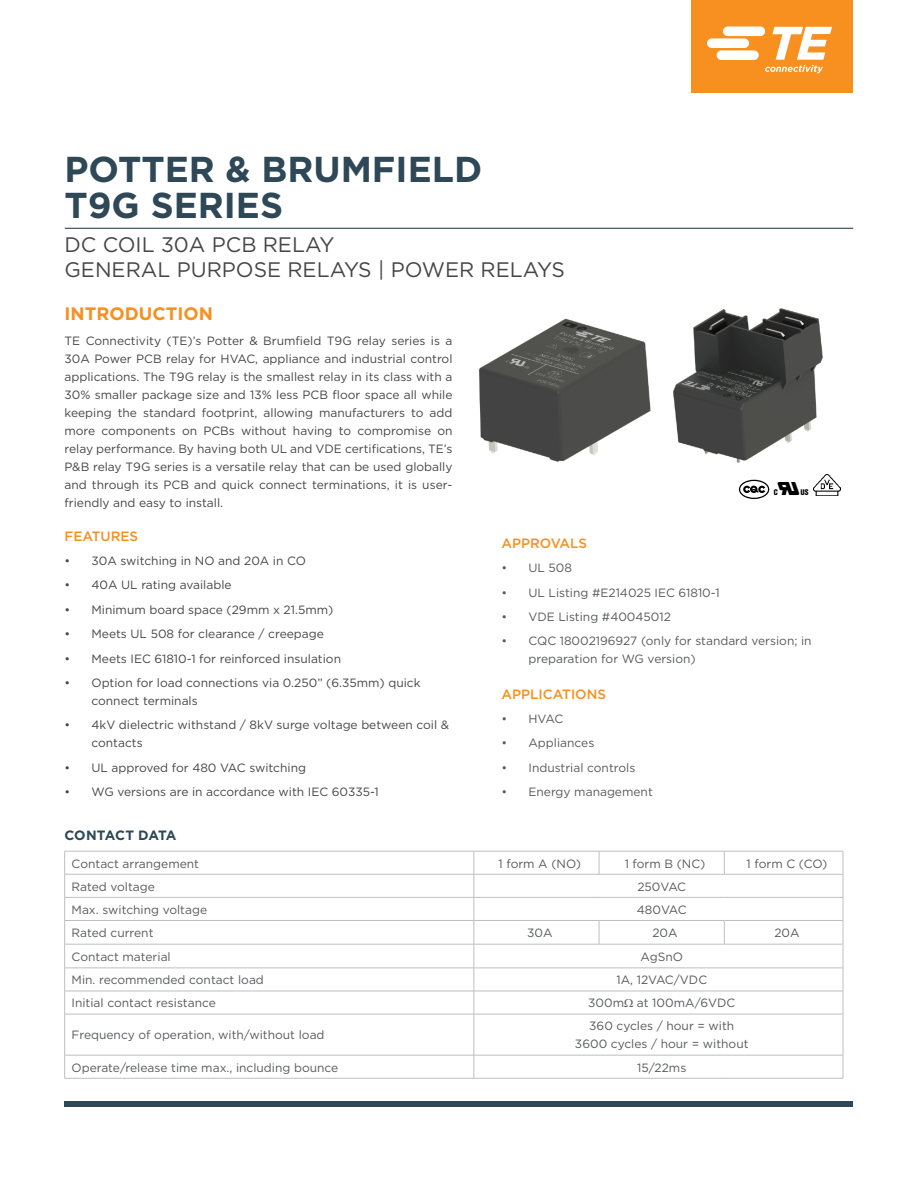
<style>
.page{position:relative;width:918px;height:1188px;background:#fff}
.page>*{position:absolute;margin:0;border:0;box-sizing:border-box;transform-origin:0 0}
.t1{font:700 36px/36px "Gotham";color:#2e4857}
.t2{font:21px/25.2px "Gotham";color:#464547}
.t3{font:700 18px "Gotham";color:#f7901e}
.t4{font:18px "Stnoa";color:#000}
.t5{font:500 13.5px "Gotham";color:#f7901e}
.t6{font:700 13.5px "Gotham";letter-spacing:-.025em;color:#2e4857}
.t7{font:12px/18px "Gotham";color:#464547}
.t8{font:12px/18px "Gotham";color:#58595b;text-align:center}
</style>
<div class="page">
<div style="left:65px;top:1101px;width:788px;height:6px;background:#2e4857"></div>
<div style="left:691px;top:0;width:162px;height:93px;background:#f7901e"></div>
<svg style="left:707px;top:27px;width:125px;height:46px"></svg>
<hr style="left:65px;top:228px;width:788px;height:1px;background:#2e4857">
<hr style="left:64px;top:851px;width:410px;height:1px;background:#c0bfbf">
<hr style="left:474px;top:851px;width:125px;height:1px;background:#c0bfbf">
<hr style="left:599px;top:851px;width:125px;height:1px;background:#c0bfbf">
<svg style="left:599px;top:851px;width:1px;height:23px"></svg>
<hr style="left:724px;top:851px;width:119px;height:1px;background:#c0bfbf">
<svg style="left:724px;top:851px;width:1px;height:23px"></svg>
<hr style="left:64px;top:874px;width:410px;height:1px;background:#c0bfbf">
<hr style="left:474px;top:874px;width:125px;height:1px;background:#c0bfbf">
<hr style="left:599px;top:874px;width:125px;height:1px;background:#c0bfbf">
<hr style="left:724px;top:874px;width:119px;height:1px;background:#c0bfbf">
<hr style="left:64px;top:897px;width:410px;height:1px;background:#c0bfbf">
<hr style="left:474px;top:897px;width:125px;height:1px;background:#c0bfbf">
<hr style="left:599px;top:897px;width:125px;height:1px;background:#c0bfbf">
<hr style="left:724px;top:897px;width:119px;height:1px;background:#c0bfbf">
<hr style="left:64px;top:920px;width:410px;height:1px;background:#c0bfbf">
<hr style="left:474px;top:920px;width:125px;height:1px;background:#c0bfbf">
<hr style="left:599px;top:920px;width:125px;height:1px;background:#c0bfbf">
<svg style="left:599px;top:921px;width:1px;height:23px"></svg>
<hr style="left:724px;top:920px;width:119px;height:1px;background:#c0bfbf">
<svg style="left:724px;top:921px;width:1px;height:23px"></svg>
<hr style="left:64px;top:944px;width:410px;height:1px;background:#c0bfbf">
<hr style="left:474px;top:944px;width:125px;height:1px;background:#c0bfbf">
<hr style="left:599px;top:944px;width:125px;height:1px;background:#c0bfbf">
<hr style="left:724px;top:944px;width:119px;height:1px;background:#c0bfbf">
<hr style="left:64px;top:968px;width:410px;height:1px;background:#c0bfbf">
<hr style="left:474px;top:968px;width:125px;height:1px;background:#c0bfbf">
<hr style="left:599px;top:968px;width:125px;height:1px;background:#c0bfbf">
<hr style="left:724px;top:968px;width:119px;height:1px;background:#c0bfbf">
<hr style="left:64px;top:991px;width:410px;height:1px;background:#c0bfbf">
<svg style="left:64px;top:851px;width:1px;height:163px"></svg>
<hr style="left:474px;top:991px;width:125px;height:1px;background:#c0bfbf">
<svg style="left:474px;top:851px;width:1px;height:163px"></svg>
<hr style="left:599px;top:991px;width:125px;height:1px;background:#c0bfbf">
<hr style="left:724px;top:991px;width:119px;height:1px;background:#c0bfbf">
<svg style="left:843px;top:851px;width:1px;height:163px"></svg>
<hr style="left:64px;top:1014px;width:410px;height:1px;background:#c0bfbf">
<hr style="left:64px;top:1014px;width:1px;height:41px;background:#c0bfbf">
<hr style="left:474px;top:1014px;width:125px;height:1px;background:#c0bfbf">
<hr style="left:474px;top:1014px;width:1px;height:41px;background:#c0bfbf">
<hr style="left:599px;top:1014px;width:125px;height:1px;background:#c0bfbf">
<hr style="left:724px;top:1014px;width:119px;height:1px;background:#c0bfbf">
<hr style="left:843px;top:1014px;width:1px;height:41px;background:#c0bfbf">
<hr style="left:64px;top:1055px;width:410px;height:1px;background:#c0bfbf">
<svg style="left:64px;top:1055px;width:1px;height:23px"></svg>
<hr style="left:474px;top:1055px;width:125px;height:1px;background:#c0bfbf">
<svg style="left:474px;top:1055px;width:1px;height:23px"></svg>
<hr style="left:599px;top:1055px;width:125px;height:1px;background:#c0bfbf">
<hr style="left:724px;top:1055px;width:119px;height:1px;background:#c0bfbf">
<svg style="left:843px;top:1055px;width:1px;height:23px"></svg>
<hr style="left:64px;top:1078px;width:410px;height:1px;background:#c0bfbf">
<hr style="left:474px;top:1078px;width:125px;height:1px;background:#c0bfbf">
<hr style="left:599px;top:1078px;width:125px;height:1px;background:#c0bfbf">
<hr style="left:724px;top:1078px;width:119px;height:1px;background:#c0bfbf">
<img style="left:673px;top:308px;width:150px;height:155px">
<img style="left:478px;top:318px;width:173px;height:144px">
<img style="left:813px;top:474px;width:27px;height:22px">
<svg style="left:739px;top:480px;width:30px;height:19px"></svg>
<h1 class="t1" style="left:64px;top:151px;width:419px">POTTER &amp; BRUMFIELD<br>T9G SERIES</h1>
<h2 class="t2" style="left:64px;top:231px;width:502px">DC COIL 30A PCB RELAY<br>GENERAL PURPOSE RELAYS | POWER RELAYS</h2>
<h3 class="t3" style="left:64px;top:302px;width:150px">INTRODUCTION</h3>
<p class="t7" style="left:64px;top:331px;width:390px;text-align:justify">TE Connectivity (TE)’s Potter &amp; Brumfield T9G relay series is a 30A Power PCB relay for HVAC, appliance and industrial control applications. The T9G relay is the smallest relay in its class with a 30% smaller package size and 13% less PCB floor space all while keeping the standard footprint, allowing manufacturers to add more components on PCBs without having to compromise on relay performance. By having both UL and VDE certifications, TE’s P&amp;B relay T9G series is a versatile relay that can be used globally and through its PCB and quick connect terminations, it is user&shy;friendly and easy to install.</p>
<p class="t5" style="left:64px;top:527px;width:75px">FEATURES</p>
<p class="t7" style="left:64px;top:552px;width:243px">• 30A switching in NO and 20A in CO</p>
<p class="t7" style="left:64px;top:576px;width:169px">• 40A UL rating available</p>
<p class="t7" style="left:64px;top:600px;width:270px">• Minimum board space (29mm x 21.5mm)</p>
<p class="t7" style="left:64px;top:625px;width:261px">• Meets UL 508 for clearance / creepage</p>
<p class="t7" style="left:64px;top:649px;width:278px">• Meets IEC 61810-1 for reinforced insulation</p>
<p class="t7" style="left:91px;top:673px;width:331px;text-indent:-27px">• Option for load connections via 0.250” (6.35mm) quick connect terminals</p>
<p class="t7" style="left:91px;top:716px;width:359px;text-indent:-27px">• 4kV dielectric withstand / 8kV surge voltage between coil &amp; contacts</p>
<p class="t7" style="left:64px;top:758px;width:243px">• UL approved for 480 VAC switching</p>
<p class="t7" style="left:64px;top:783px;width:316px">• WG versions are in accordance with IEC 60335-1</p>
<h3 class="t4" style="left:774px;top:477px;width:36px">Z</h3>
<p class="t5" style="left:502px;top:534px;width:87px">APPROVALS</p>
<p class="t8" style="left:502px;top:559px;width:72px">• UL 508</p>
<p class="t8" style="left:502px;top:583px;width:220px">• UL Listing #E214025 IEC 61810-1</p>
<p class="t8" style="left:502px;top:607px;width:171px">• VDE Listing #40045012</p>
<p class="t8" style="left:529px;top:632px;width:285px;text-align:left;text-indent:-27px">• CQC 18002196927 (only for standard version; in preparation for WG version)</p>
<p class="t5" style="left:502px;top:685px;width:106px">APPLICATIONS</p>
<p class="t8" style="left:502px;top:709px;width:63px">• HVAC</p>
<p class="t8" style="left:502px;top:734px;width:94px">• Appliances</p>
<p class="t8" style="left:502px;top:758px;width:135px">• Industrial controls</p>
<p class="t8" style="left:502px;top:783px;width:153px">• Energy management</p>
<p class="t6" style="left:64px;top:826px;width:114px">CONTACT DATA</p>
<p class="t8" style="left:72px;top:854px;width:129px">Contact arrangement</p>
<p class="t8" style="left:499px;top:854px;width:84px">1 form A (NO)</p>
<p class="t8" style="left:625px;top:854px;width:82px">1 form B (NC)</p>
<p class="t8" style="left:747px;top:854px;width:82px">1 form C (CO)</p>
<p class="t8" style="left:72px;top:877px;width:85px">Rated voltage</p>
<p class="t8" style="left:637px;top:877px;width:50px">250VAC</p>
<p class="t8" style="left:72px;top:900px;width:137px">Max. switching voltage</p>
<p class="t8" style="left:637px;top:900px;width:51px">480VAC</p>
<p class="t8" style="left:72px;top:924px;width:83px">Rated current</p>
<p class="t8" style="left:527px;top:924px;width:27px">30A</p>
<p class="t8" style="left:652px;top:924px;width:27px">20A</p>
<p class="t8" style="left:774px;top:924px;width:27px">20A</p>
<p class="t8" style="left:72px;top:947px;width:101px">Contact material</p>
<p class="t8" style="left:641px;top:947px;width:44px">AgSnO</p>
<p class="t8" style="left:72px;top:971px;width:194px">Min. recommended contact load</p>
<p class="t8" style="left:616px;top:971px;width:92px">1A, 12VAC/VDC</p>
<p class="t8" style="left:72px;top:994px;width:146px">Initial contact resistance</p>
<p class="t8" style="left:588px;top:994px;width:149px">300m at 100mA/6VDC</p>
<p class="t8" style="left:72px;top:1026px;width:254px">Frequency of operation, with/without load</p>
<p class="t8" style="left:575px;top:1017px;width:175px">360 cycles / hour = with<br>3600 cycles / hour = without</p>
<p class="t8" style="left:72px;top:1058px;width:268px">Operate/release time max., including bounce</p>
<p class="t8" style="left:637px;top:1058px;width:51px">15/22ms</p>
</div>
